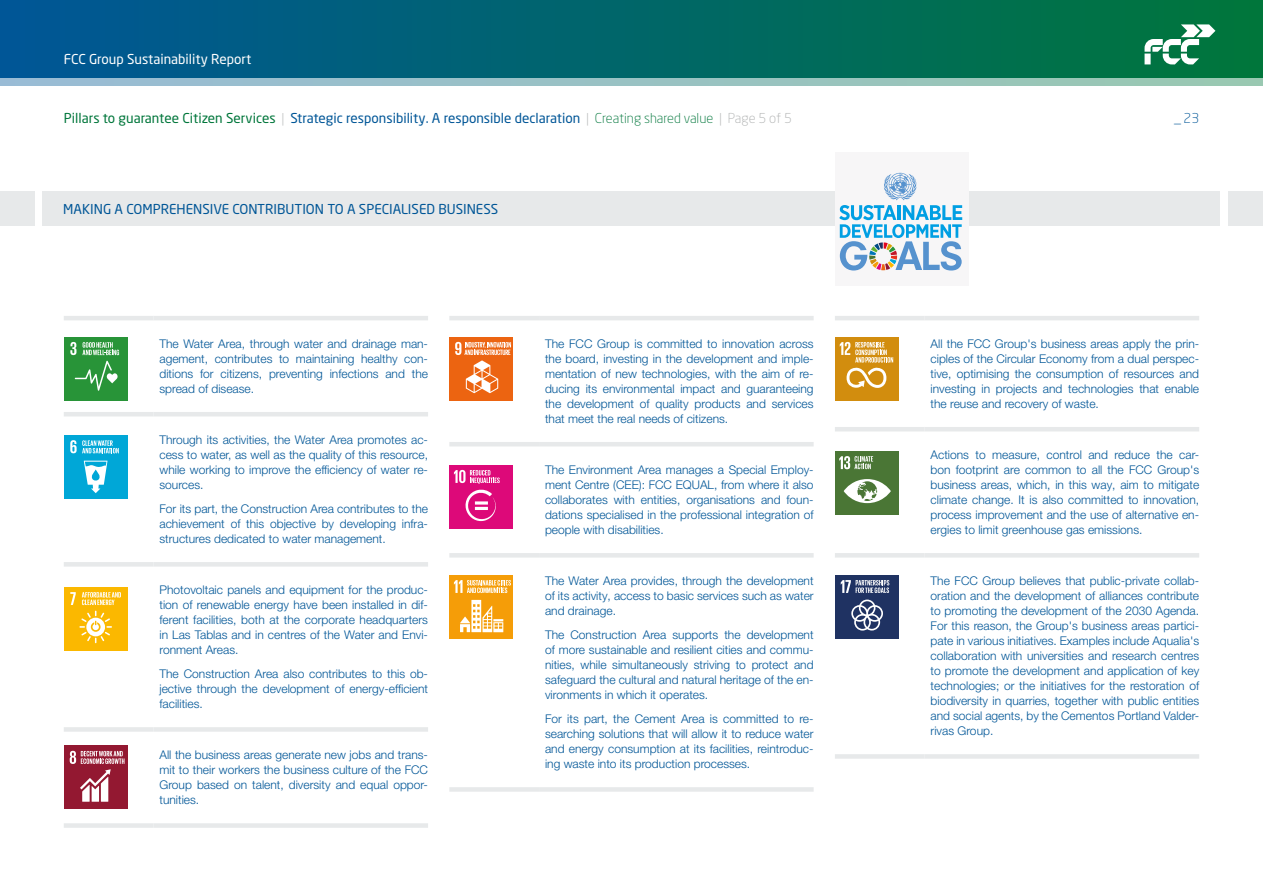
<style>
.page{position:relative;width:1263px;height:893px;background:#fff}
.page>*{position:absolute;margin:0;border:0;box-sizing:border-box;transform-origin:0 0}
.Tabla_general_2021{font:13.5px "Neo Sans Std";color:#005697}
.t1{font:13.5px "Neo Sans Std";color:#fff}
.t2{font:300 13.5px "Neo Sans Std";color:#005697}
.Tabla_general_2021-2{font:300 12px/15px "Helvetica Neue LT Pro";color:#005697;text-align:justify}
.s1{color:#00763b}
.s2{font-weight:300;color:#afb1b1}
.s3{font-weight:300;color:#00763b}
</style>
<div class="page">
<div style="left:0;top:0;width:1263px;height:85px;background:linear-gradient(to right,#035898,#05793e)"></div>
<svg style="left:0;top:79px;width:1263px;height:6px;background:#99c1c3"></svg>
<svg style="left:1144px;top:24px;width:71px;height:40px"></svg>
<div style="left:43px;top:191px;width:1177px;height:34px;background:#e7e9ea"></div>
<div style="left:0;top:191px;width:34px;height:34px;background:#e7e9ea"></div>
<div style="left:1229px;top:191px;width:34px;height:34px;background:#e7e9ea"></div>
<hr style="left:64px;top:316px;width:89px;height:4px;background:#e7e9ea">
<hr style="left:153px;top:316px;width:275px;height:4px;background:#e7e9ea">
<hr style="left:64px;top:412px;width:89px;height:4px;background:#e7e9ea">
<hr style="left:153px;top:412px;width:275px;height:4px;background:#e7e9ea">
<div style="left:64px;top:562px;width:89px;height:5px;background:#e7e9ea"></div>
<div style="left:153px;top:562px;width:275px;height:5px;background:#e7e9ea"></div>
<div style="left:64px;top:727px;width:89px;height:5px;background:#e7e9ea"></div>
<div style="left:153px;top:727px;width:275px;height:5px;background:#e7e9ea"></div>
<div style="left:64px;top:823px;width:89px;height:5px;background:#e7e9ea"></div>
<div style="left:153px;top:823px;width:275px;height:5px;background:#e7e9ea"></div>
<hr style="left:449px;top:316px;width:90px;height:4px;background:#e7e9ea">
<hr style="left:539px;top:316px;width:275px;height:4px;background:#e7e9ea">
<hr style="left:449px;top:442px;width:90px;height:4px;background:#e7e9ea">
<hr style="left:539px;top:442px;width:275px;height:4px;background:#e7e9ea">
<div style="left:449px;top:553px;width:90px;height:5px;background:#e7e9ea"></div>
<div style="left:539px;top:553px;width:275px;height:5px;background:#e7e9ea"></div>
<div style="left:449px;top:787px;width:90px;height:5px;background:#e7e9ea"></div>
<div style="left:539px;top:787px;width:275px;height:5px;background:#e7e9ea"></div>
<hr style="left:835px;top:316px;width:90px;height:4px;background:#e7e9ea">
<hr style="left:925px;top:316px;width:274px;height:4px;background:#e7e9ea">
<hr style="left:835px;top:427px;width:90px;height:4px;background:#e7e9ea">
<hr style="left:925px;top:427px;width:274px;height:4px;background:#e7e9ea">
<div style="left:835px;top:553px;width:90px;height:5px;background:#e7e9ea"></div>
<div style="left:925px;top:553px;width:274px;height:5px;background:#e7e9ea"></div>
<div style="left:835px;top:754px;width:90px;height:5px;background:#e7e9ea"></div>
<div style="left:925px;top:754px;width:274px;height:5px;background:#e7e9ea"></div>
<div style="left:835px;top:152px;width:133px;height:134px;background:#f7f6f7"></div>
<svg style="left:839px;top:173px;width:123px;height:98px"></svg>
<div style="left:64px;top:337px;width:64px;height:63px;background:#289438"></div>
<svg style="left:75px;top:361px;width:43px;height:30px"></svg>
<svg style="left:70px;top:342px;width:6px;height:13px"></svg>
<svg style="left:82px;top:342px;width:37px;height:13px"></svg>
<div style="left:64px;top:435px;width:64px;height:64px;background:#00a7d7"></div>
<svg style="left:84px;top:461px;width:23px;height:32px"></svg>
<svg style="left:70px;top:440px;width:49px;height:13px"></svg>
<div style="left:64px;top:587px;width:64px;height:63px;background:#fbb800"></div>
<svg style="left:79px;top:611px;width:33px;height:32px"></svg>
<svg style="left:70px;top:592px;width:6px;height:13px"></svg>
<svg style="left:82px;top:592px;width:39px;height:13px"></svg>
<div style="left:64px;top:746px;width:64px;height:63px;background:#931831"></div>
<svg style="left:70px;top:751px;width:54px;height:51px"></svg>
<div style="left:449px;top:337px;width:64px;height:63px;background:#ec6411"></div>
<svg style="left:455px;top:342px;width:56px;height:51px"></svg>
<div style="left:449px;top:465px;width:64px;height:63px;background:#dd0979"></div>
<svg style="left:454px;top:470px;width:46px;height:51px"></svg>
<div style="left:449px;top:575px;width:64px;height:63px;background:#f59d08"></div>
<svg style="left:460px;top:600px;width:43px;height:32px"></svg>
<svg style="left:454px;top:580px;width:57px;height:13px"></svg>
<div style="left:835px;top:337px;width:64px;height:63px;background:#d28d0e"></div>
<svg style="left:840px;top:342px;width:53px;height:46px"></svg>
<div style="left:835px;top:451px;width:64px;height:64px;background:#4a7635"></div>
<svg style="left:844px;top:479px;width:47px;height:24px"></svg>
<svg style="left:839px;top:456px;width:34px;height:13px"></svg>
<div style="left:835px;top:575px;width:64px;height:63px;background:#1f3262"></div>
<svg style="left:851px;top:600px;width:32px;height:31px"></svg>
<svg style="left:841px;top:580px;width:48px;height:13px"></svg>
<p class="t1" style="left:64px;top:51px;width:189px">FCC Group Sustainability Report</p>
<p class="Tabla_general_2021" style="left:64px;top:110px;width:729px"><span class="s1">Pillars to guarantee Citizen Services</span> <span class="s2">|</span> Strategic responsibility. A responsible declaration <span class="s2">|</span> <span class="s3">Creating shared value</span> <span class="s2">| Page 5 of 5</span></p>
<p class="Tabla_general_2021" style="left:63px;top:200px;width:436px">MAKING A COMPREHENSIVE CONTRIBUTION TO A SPECIALISED BUSINESS</p>
<p class="Tabla_general_2021-2" style="left:159px;top:336px;width:270px">The Water Area, through water and drainage man&shy;agement, contributes to maintaining healthy con&shy;ditions for citizens, preventing infections and the spread of disease.</p>
<p class="Tabla_general_2021-2" style="left:159px;top:432px;width:270px">Through its activities, the Water Area promotes ac&shy;cess to water, as well as the quality of this resource, while working to improve the efficiency of water re&shy;sources.</p>
<p class="Tabla_general_2021-2" style="left:159px;top:501px;width:270px">For its part, the Construction Area contributes to the achievement of this objective by developing infra&shy;structures dedicated to water management.</p>
<p class="Tabla_general_2021-2" style="left:159px;top:582px;width:270px">Photovoltaic panels and equipment for the produc&shy;tion of renewable energy have been installed in dif&shy;ferent facilities, both at the corporate headquarters in Las Tablas and in centres of the Water and Envi&shy;ronment Areas.</p>
<p class="Tabla_general_2021-2" style="left:159px;top:666px;width:270px">The Construction Area also contributes to this ob&shy;jective through the development of energy-efficient facilities.</p>
<p class="Tabla_general_2021-2" style="left:159px;top:747px;width:270px">All the business areas generate new jobs and trans&shy;mit to their workers the business culture of the FCC Group based on talent, diversity and equal oppor&shy;tunities.</p>
<p class="Tabla_general_2021-2" style="left:545px;top:336px;width:270px">The FCC Group is committed to innovation across the board, investing in the development and imple&shy;mentation of new technologies, with the aim of re&shy;ducing its environmental impact and guaranteeing the development of quality products and services that meet the real needs of citizens.</p>
<p class="Tabla_general_2021-2" style="left:545px;top:462px;width:270px">The Environment Area manages a Special Employ&shy;ment Centre (CEE): FCC EQUAL, from where it also collaborates with entities, organisations and foun&shy;dations specialised in the professional integration of people with disabilities.</p>
<p class="Tabla_general_2021-2" style="left:545px;top:573px;width:270px">The Water Area provides, through the development of its activity, access to basic services such as water and drainage.</p>
<p class="Tabla_general_2021-2" style="left:545px;top:627px;width:270px">The Construction Area supports the development of more sustainable and resilient cities and commu&shy;nities, while simultaneously striving to protect and safeguard the cultural and natural heritage of the en&shy;vironments in which it operates.</p>
<p class="Tabla_general_2021-2" style="left:545px;top:711px;width:270px">For its part, the Cement Area is committed to re&shy;searching solutions that will allow it to reduce water and energy consumption at its facilities, reintroduc&shy;ing waste into its production processes.</p>
<p class="t2" style="left:1174px;top:110px;width:26px">_ 23</p>
<p class="Tabla_general_2021-2" style="left:931px;top:336px;width:270px">All the FCC Group's business areas apply the prin&shy;ciples of the Circular Economy from a dual perspec&shy;tive, optimising the consumption of resources and investing in projects and technologies that enable the reuse and recovery of waste.</p>
<p class="Tabla_general_2021-2" style="left:931px;top:447px;width:270px">Actions to measure, control and reduce the car&shy;bon footprint are common to all the FCC Group's business areas, which, in this way, aim to mitigate climate change. It is also committed to innovation, process improvement and the use of alternative en&shy;ergies to limit greenhouse gas emissions.</p>
<p class="Tabla_general_2021-2" style="left:931px;top:573px;width:270px">The FCC Group believes that public-private collab&shy;oration and the development of alliances contribute to promoting the development of the 2030 Agenda.<br>For this reason, the Group's business areas partici&shy;pate in various initiatives. Examples include Aqualia's collaboration with universities and research centres to promote the development and application of key technologies; or the initiatives for the restoration of biodiversity in quarries, together with public entities and social agents, by the Cementos Portland Valder&shy;rivas Group.</p>
</div>
